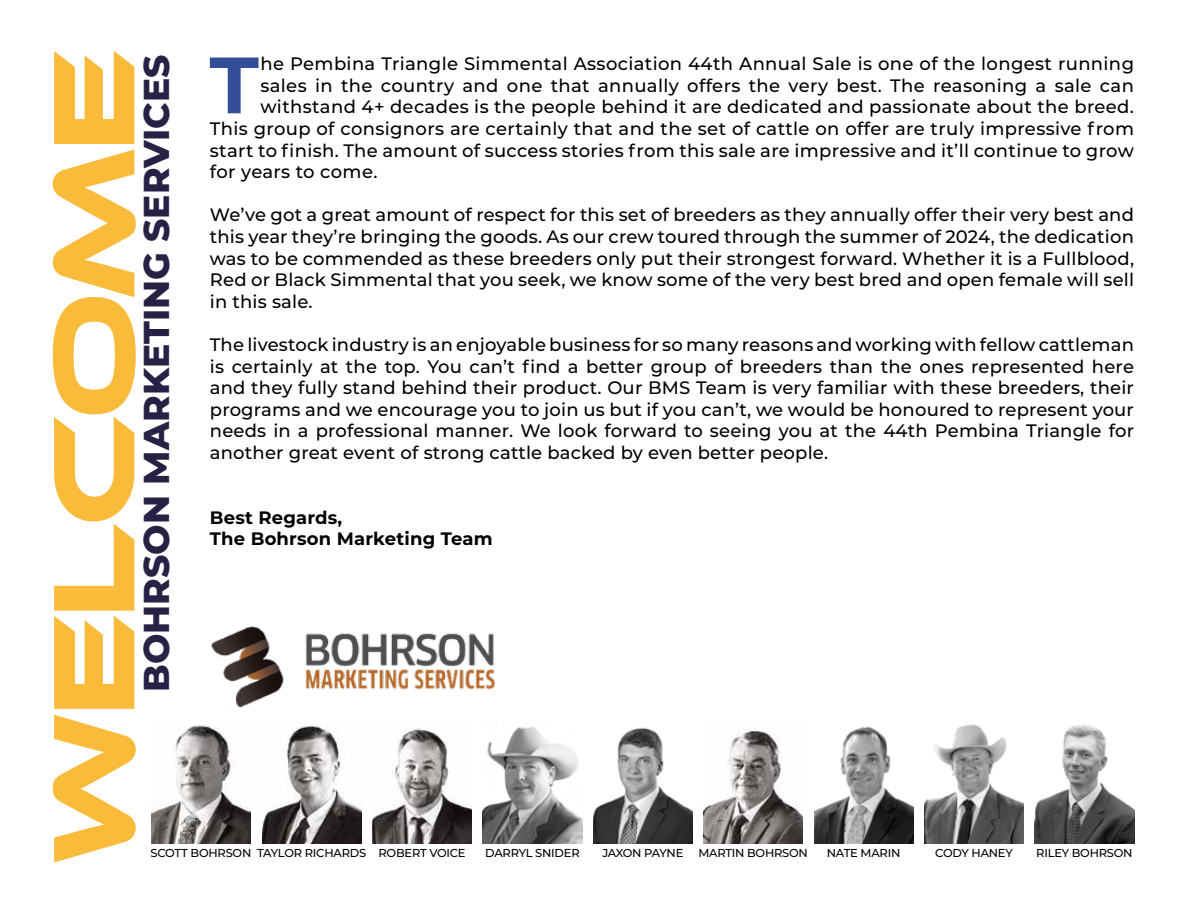
<style>
.page{position:relative;width:1188px;height:918px;background:#fff}
.page>*{position:absolute;margin:0;border:0;box-sizing:border-box;transform-origin:0 0}
.t1{font:120px "Ethnocentric Rg";letter-spacing:-.03em;color:#f9bb39}
.t2{font:700 79.65px "Montserrat";color:#334d96}
.t3{font:800 36px "Montserrat";color:#252246}
.t4{font:500 18px/21.6px "Montserrat";letter-spacing:.02em;color:#000;text-align:justify}
.t5{font:700 18px/21.6px "Montserrat";letter-spacing:.01em;color:#000}
.t6{font:500 11.55px "Montserrat";letter-spacing:-.02em;color:#000}
.t7{font:500 11.55px "Montserrat";letter-spacing:-.04em;color:#000}
</style>
<div class="page">
<img style="left:262px;top:725px;width:99px;height:118px">
<img style="left:483px;top:727px;width:99px;height:116px">
<img style="left:704px;top:728px;width:99px;height:115px">
<img style="left:924px;top:724px;width:100px;height:119px">
<img style="left:1035px;top:725px;width:99px;height:118px">
<img style="left:151px;top:725px;width:100px;height:118px">
<img style="left:372px;top:726px;width:100px;height:117px">
<img style="left:593px;top:727px;width:100px;height:116px">
<img style="left:814px;top:726px;width:99px;height:117px">
<img style="left:211px;top:626px;width:284px;height:82px">
<h1 class="t1" style="left:21px;top:864px;width:816px;rotate:-90deg">WELCOME</h1>
<h3 class="t3" style="left:130px;top:692px;width:639px;rotate:-90deg">BOHRSON MARKETING SERVICES</h3>
<h2 class="t2" style="left:210px;top:28px;width:51px">T</h2>
<p class="t4" style="left:260px;top:52px;width:875px">he Pembina Triangle Simmental Association 44th Annual Sale is one of the longest running</p>
<p class="t4" style="left:260px;top:74px;width:875px">sales in the country and one that annually offers the very best. The reasoning a sale can</p>
<p class="t4" style="left:260px;top:95px;width:875px">withstand 4+ decades is the people behind it are dedicated and passionate about the breed.</p>
<p class="t4" style="left:210px;top:117px;width:926px">This group of consignors are certainly that and the set of cattle on offer are truly impressive from</p>
<p class="t4" style="left:210px;top:139px;width:926px">start to finish. The amount of success stories from this sale are impressive and it’ll continue to grow</p>
<p class="t4" style="left:210px;top:160px;width:169px">for years to come.</p>
<p class="t4" style="left:210px;top:203px;width:926px">We’ve got a great amount of respect for this set of breeders as they annually offer their very best and this year they’re bringing the goods. As our crew toured through the summer of 2024, the dedication was to be commended as these breeders only put their strongest forward. Whether it is a Fullblood, Red or Black Simmental that you seek, we know some of the very best bred and open female will sell in this sale.</p>
<p class="t4" style="left:210px;top:333px;width:926px">The livestock industry is an enjoyable business for so many reasons and working with fellow cattleman is certainly at the top. You can’t find a better group of breeders than the ones represented here and they fully stand behind their product. Our BMS Team is very familiar with these breeders, their programs and we encourage you to join us but if you can’t, we would be honoured to represent your needs in a professional manner. We look forward to seeing you at the 44th Pembina Triangle for another great event of strong cattle backed by even better people.</p>
<p class="t5" style="left:210px;top:506px;width:284px">Best Regards,<br>The Bohrson Marketing Team</p>
<p class="t6" style="left:150px;top:845px;width:317px">SCOTT BOHRSON TAYLOR RICHARDS ROBERT VOICE</p>
<p class="t6" style="left:485px;top:845px;width:96px">DARRYL SNIDER</p>
<p class="t7" style="left:602px;top:845px;width:83px">JAXON PAYNE</p>
<p class="t6" style="left:698px;top:845px;width:111px">MARTIN BOHRSON</p>
<p class="t6" style="left:827px;top:845px;width:75px">NATE MARIN</p>
<p class="t6" style="left:935px;top:845px;width:79px">CODY HANEY</p>
<p class="t6" style="left:1036px;top:845px;width:98px">RILEY BOHRSON</p>
</div>
